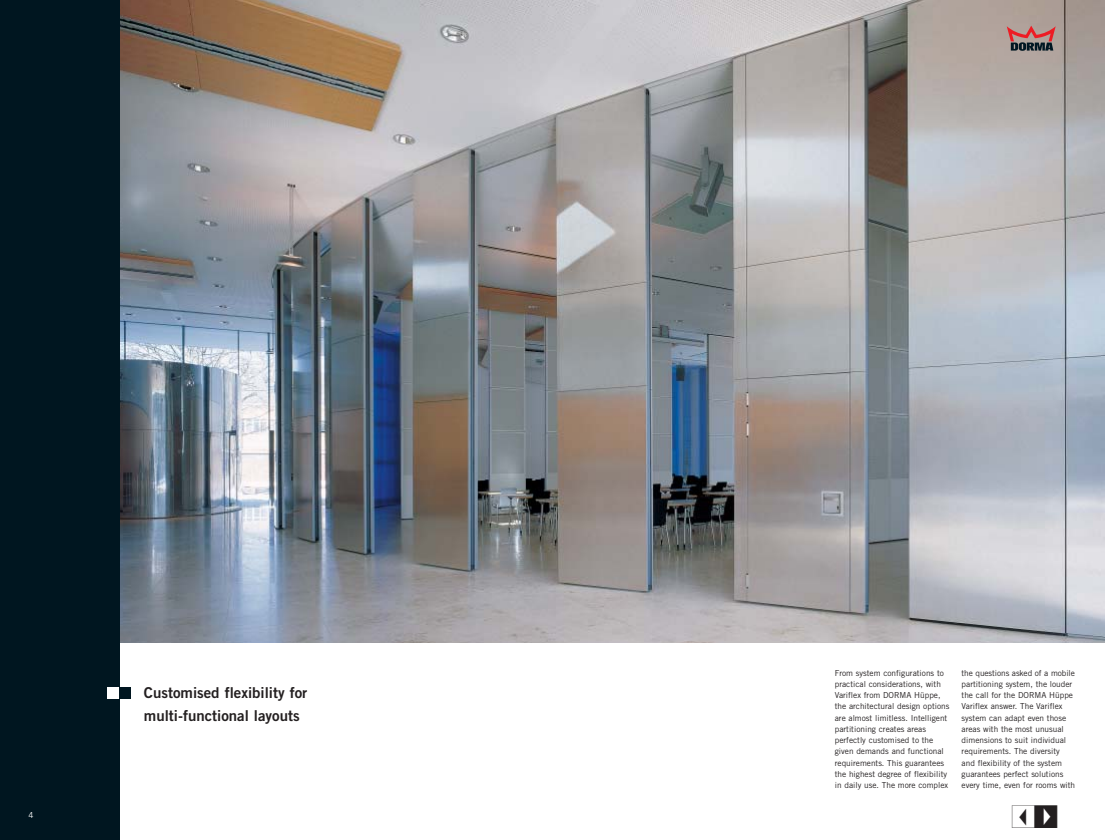
<style>
.page{position:relative;width:1106px;height:840px;background:#fff}
.page>*{position:absolute;margin:0;border:0;box-sizing:border-box;transform-origin:0 0}
.t1{font:26px "Kasten";color:#231f20}
.t2{font:15px/22.5px "Trade Gothic Bold Two";color:#231f20}
.t3{font:8.2px/11.2px "Trade Gothic";color:#231f20}
.t4{font:8.2px "Trade Gothic";color:#fff}
</style>
<div class="page">
<img style="left:119px;top:0;width:986px;height:642px">
<div style="left:0;top:0;width:119px;height:840px;background:#001620"></div>
<div style="left:108px;top:687px;width:11px;height:11px;background:#fff"></div>
<div style="left:119px;top:687px;width:11px;height:11px;background:#001620"></div>
<svg style="left:1007px;top:26px;width:49px;height:25px"></svg>
<p class="t4" style="left:28px;top:810px;width:7px">4</p>
<h2 class="t2" style="left:144px;top:681px;width:165px">Customised flexibility for multi-functional layouts</h2>
<p class="t3" style="left:835px;top:667px;width:116px">From system configurations to practical considerations, with<br>Variflex from DORMA Hüppe, the architectural design options are almost limitless. Intelligent partitioning creates areas perfectly customised to the given demands and functional requirements. This guarantees the highest degree of flexibility in daily use. The more complex</p>
<p class="t3" style="left:962px;top:667px;width:115px">the questions asked of a mobile partitioning system, the louder the call for the DORMA Hüppe<br>Variflex answer. The Variflex system can adapt even those areas with the most unusual dimensions to suit individual requirements. The diversity and flexibility of the system guarantees perfect solutions every time, even for rooms with</p>
<h1 class="t1" style="left:1012px;top:804px;width:49px">E</h1>
</div>
